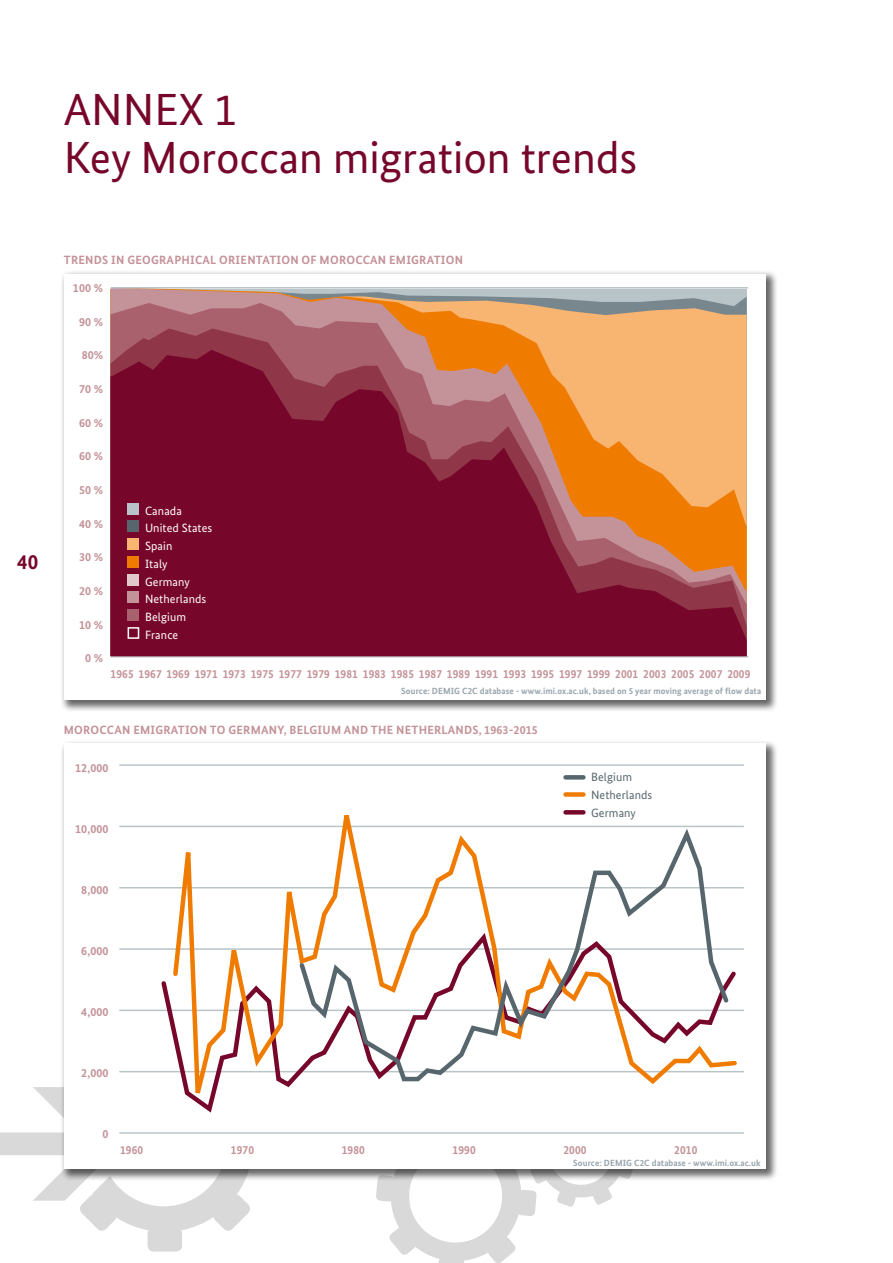
<style>
.page{position:relative;width:893px;height:1263px;background:#fff}
.page>*{position:absolute;margin:0;border:0;box-sizing:border-box;transform-origin:0 0}
.t1{font:45px/48px "Bundes Sans";color:#77072a}
.t2{font:700 21px "Bundes Sans";color:#77072a}
.t3{font:700 12px "Bundes Sans";letter-spacing:.01em;color:#c49399}
.t4{font:700 12px "Bundes Sans";letter-spacing:.01em;color:#c49399;scale:.95 1}
.t5{font:12px/17.7px "Bundes Sans";letter-spacing:.01em;color:#fff}
.t6{font:12px/17.7px "Bundes Sans";letter-spacing:.01em;color:#57666d}
.t7{font:700 9px "Bundes Sans";letter-spacing:.01em;color:#98a5ad}
</style>
<div class="page">
<svg style="left:0;top:1087px;width:616px;height:176px"></svg>
<div style="left:60px;top:270px;width:718px;height:442px;background:#000;opacity:.6"></div>
<div style="left:64px;top:274px;width:701px;height:425px;background:#fff"></div>
<svg style="left:111px;top:289px;width:636px;height:14px"></svg>
<div style="left:60px;top:740px;width:718px;height:441px;background:#000;opacity:.6"></div>
<div style="left:64px;top:744px;width:701px;height:425px;background:#fff"></div>
<hr style="left:111px;top:656px;width:637px;height:1px;background:#b9c4c9">
<svg style="left:111px;top:303px;width:636px;height:25px"></svg>
<svg style="left:111px;top:328px;width:636px;height:22px"></svg>
<hr style="left:111px;top:287px;width:637px;height:2px;background:#b9c4c9">
<svg style="left:111px;top:350px;width:636px;height:306px;fill:#77072a"></svg>
<div style="left:128px;top:503px;width:11px;height:11px;background:#b9c4c9"></div>
<div style="left:128px;top:521px;width:11px;height:11px;background:#57666d"></div>
<div style="left:128px;top:538px;width:11px;height:12px;background:#f8b471"></div>
<div style="left:128px;top:556px;width:11px;height:12px;background:#ef7c00"></div>
<div style="left:128px;top:574px;width:11px;height:11px;background:#e1c8ca"></div>
<div style="left:128px;top:592px;width:11px;height:11px;background:#c49399"></div>
<div style="left:128px;top:609px;width:11px;height:12px;background:#a9616d"></div>
<div style="left:128px;top:627px;width:11px;height:12px;background:#77072a;border:2px solid #fff"></div>
<hr style="left:169px;top:495px;width:14px;height:3px;background:#77072a">
<hr style="left:120px;top:764px;width:623px;height:2px;background:#b9c4c9">
<hr style="left:120px;top:826px;width:623px;height:1px;background:#b9c4c9">
<hr style="left:120px;top:887px;width:623px;height:1px;background:#b9c4c9">
<hr style="left:120px;top:948px;width:623px;height:2px;background:#b9c4c9">
<hr style="left:120px;top:1009px;width:623px;height:2px;background:#b9c4c9">
<hr style="left:120px;top:1071px;width:623px;height:1px;background:#b9c4c9">
<hr style="left:120px;top:1132px;width:623px;height:2px;background:#b9c4c9">
<svg style="left:170px;top:792px;width:569px;height:321px"></svg>
<svg style="left:296px;top:823px;width:436px;height:260px"></svg>
<div style="left:566px;top:775px;width:17px;height:5px;background:#57666d"></div>
<div style="left:566px;top:792px;width:17px;height:5px;background:#ef7c00"></div>
<svg style="left:566px;top:810px;width:17px;height:4px"></svg>
<h1 class="t1" style="left:64px;top:85px;width:575px">ANNEX 1<br>Key Moroccan migration trends</h1>
<h2 class="t2" style="left:17px;top:549px;width:23px">40</h2>
<p class="t3" style="left:64px;top:253px;width:401px">TRENDS IN GEOGRAPHICAL ORIENTATION OF MOROCCAN EMIGRATION</p>
<p class="t3" style="left:73px;top:281px;width:32px">100 %</p>
<p class="t3" style="left:79px;top:314px;width:26px">90 %</p>
<p class="t3" style="left:82px;top:348px;width:23px">80%</p>
<p class="t3" style="left:79px;top:382px;width:26px">70 %</p>
<p class="t3" style="left:79px;top:415px;width:26px">60 %</p>
<p class="t3" style="left:79px;top:449px;width:26px">60 %</p>
<p class="t3" style="left:79px;top:483px;width:26px">50 %</p>
<p class="t3" style="left:79px;top:516px;width:26px">40 %</p>
<p class="t3" style="left:79px;top:550px;width:26px">30 %</p>
<p class="t3" style="left:79px;top:583px;width:26px">20 %</p>
<p class="t3" style="left:79px;top:617px;width:26px">10 %</p>
<p class="t3" style="left:85px;top:651px;width:20px">0 %</p>
<p class="t5" style="left:145px;top:501px;width:69px">Canada<br>United States<br>Spain<br>Italy<br>Germany<br>Netherlands<br>Belgium<br>France</p>
<p class="t4" style="left:111px;top:666px;width:675px">1965 1967 1969 1971 1973 1975 1977 1979 1981 1983 1985 1987 1989 1991 1993 1995 1997 1999 2001 2003 2005 2007 2009</p>
<p class="t7" style="left:401px;top:685px;width:361px">Source: DEMIG C2C database - www.imi.ox.ac.uk, based on 5 year moving average of flow data</p>
<p class="t3" style="left:64px;top:722px;width:476px">MOROCCAN EMIGRATION TO GERMANY, BELGIUM AND THE NETHERLANDS, 1963-2015</p>
<p class="t3" style="left:75px;top:760px;width:35px">12,000</p>
<p class="t3" style="left:75px;top:821px;width:35px">10,000</p>
<p class="t3" style="left:81px;top:882px;width:29px">8,000</p>
<p class="t3" style="left:81px;top:943px;width:29px">6,000</p>
<p class="t3" style="left:81px;top:1004px;width:29px">4,000</p>
<p class="t3" style="left:81px;top:1065px;width:29px">2,000</p>
<p class="t3" style="left:103px;top:1126px;width:7px">0</p>
<p class="t6" style="left:591px;top:768px;width:63px">Belgium<br>Netherlands<br>Germany</p>
<p class="t4" style="left:120px;top:1142px;width:26px">1960</p>
<p class="t4" style="left:231px;top:1142px;width:26px">1970</p>
<p class="t4" style="left:342px;top:1142px;width:26px">1980</p>
<p class="t4" style="left:453px;top:1142px;width:26px">1990</p>
<p class="t4" style="left:563px;top:1142px;width:26px">2000</p>
<p class="t4" style="left:674px;top:1142px;width:26px">2010</p>
<p class="t7" style="left:573px;top:1157px;width:189px">Source: DEMIG C2C database - www.imi.ox.ac.uk</p>
</div>
